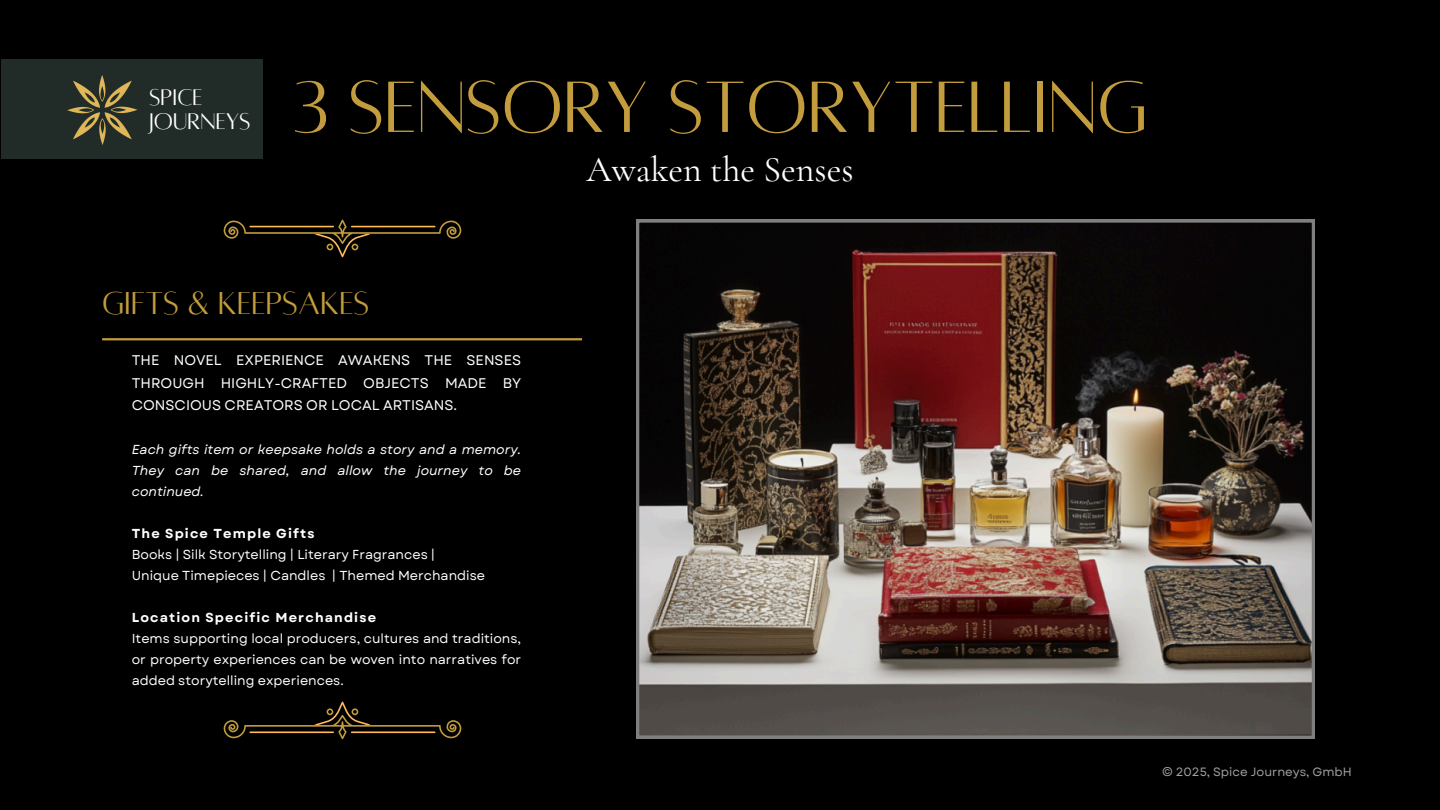
<style>
.page{position:relative;width:1440px;height:810px;background:#000}
.page>*{position:absolute;margin:0;border:0;box-sizing:border-box;transform-origin:0 0}
.t1{font:80px "Alta regular";color:#c29c3d}
.t2{font:36px "Cormorant Garamond";color:#fff}
.t3{font:35px "Alta regular";color:#c29c3d}
.t4{font:25px/24px "Alta regular";color:#fff}
.t5{font:14px/22.5px "Garet";color:#fff;text-align:justify}
.t6{font:13px/21px "Garet";color:#fff}
.t7{font:italic 13px/21px "Garet";color:#fff;text-align:justify}
.t8{font:12px "Garet";color:#a3a2a2}
.s1{font-weight:700}
</style>
<div class="page">
<img style="left:636px;top:220px;width:679px;height:518px">
<div style="left:1px;top:59px;width:262px;height:100px;background:#212c28"></div>
<img style="left:67px;top:75px;width:71px;height:70px">
<hr style="left:102px;top:338px;width:480px;height:2px;background:#c29c3d">
<svg style="left:224px;top:220px;width:237px;height:37px"></svg>
<svg style="left:224px;top:702px;width:237px;height:37px"></svg>
<p class="t4" style="left:149px;top:86px;width:103px">SPICE<br>JOURNEYS</p>
<h2 class="t1" style="left:292px;top:68px;width:857px">3 SENSORY STORYTELLING</h2>
<p class="t2" style="left:586px;top:148px;width:269px">Awaken the Senses</p>
<h6 class="t3" style="left:102px;top:286px;width:269px">GIFTS &amp; KEEPSAKES</h6>
<p class="t5" style="left:132px;top:349px;width:391px">THE NOVEL EXPERIENCE AWAKENS THE SENSES THROUGH HIGHLY-CRAFTED OBJECTS MADE BY CONSCIOUS CREATORS OR LOCAL ARTISANS.</p>
<h4 class="t7" style="left:132px;top:439px;width:391px">Each gifts item or keepsake holds a story and a memory.<br>They can be shared, and allow the journey to be continued.</h4>
<h1 class="t6" style="left:132px;top:523px;width:355px"><span class="s1">The Spice Temple Gifts<br></span>Books | Silk Storytelling | Literary Fragrances |<br>Unique Timepieces | Candles | Themed Merchandise</h1>
<h3 class="t6" style="left:132px;top:607px;width:391px"><span class="s1">Location Specific Merchandise<br></span>Items supporting local producers, cultures and traditions, or property experiences can be woven into narratives for added storytelling experiences.</h3>
<h5 class="t8" style="left:1162px;top:763px;width:191px">© 2025, Spice Journeys, GmbH</h5>
</div>
